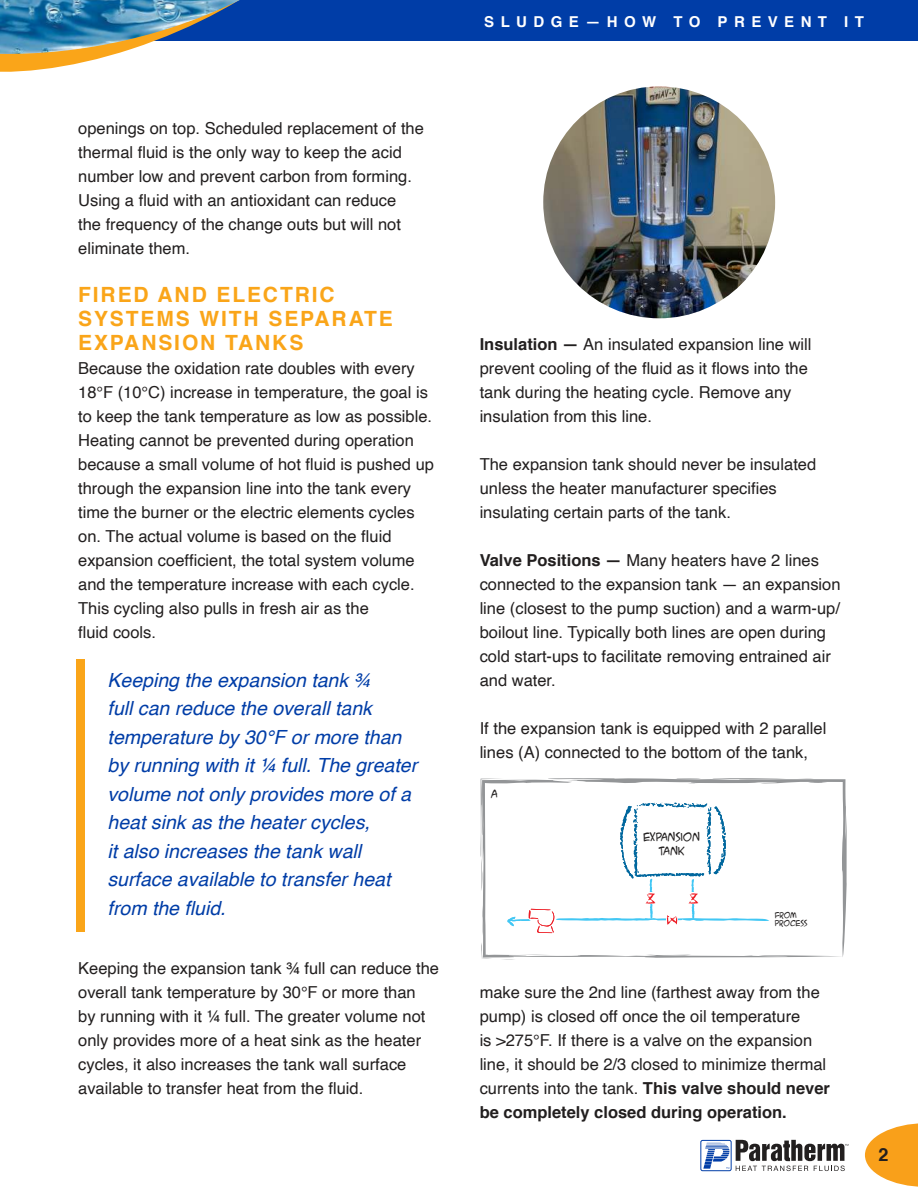
<style>
.page{position:relative;width:918px;height:1188px;background:#fff}
.page>*{position:absolute;margin:0;border:0;box-sizing:border-box;transform-origin:0 0}
.t1{font:700 21px/24px "Helvetica";letter-spacing:.09em;color:#faa519}
.t2{font:italic 19.5px/28.5px "Helvetica";color:#003da7}
.t3{font:700 18px "Helvetica";color:#221f1f}
.t4{font:16.5px/24px "Helvetica";color:#221f1f}
.t5{font:15.15px/14.2px "ACME Secret Agent BB";color:#221f1f;text-align:center}
.t6{font:700 15px "Helvetica";letter-spacing:.43em;color:#fff}
.t7{font:10.65px/7.9px "ACME Secret Agent BB";color:#221f1f}
.s1{font-weight:700}
</style>
<div class="page">
<div style="left:0;top:0;width:918px;height:40px;background:#003da7"></div>
<svg style="left:0;top:40px;width:358px;height:32px"></svg>
<img style="left:0;top:0;width:240px;height:54px">
<svg style="left:865px;top:1123px;width:53px;height:64px"></svg>
<div style="left:700px;top:1140px;width:32px;height:31px;border:1px solid #003da7;border-radius:2px"></div>
<svg style="left:736px;top:1140px;width:112px;height:31px"></svg>
<svg style="left:703px;top:1143px;width:26px;height:26px"></svg>
<div style="left:77px;top:659px;width:8px;height:272px;background:#faa519"></div>
<svg style="left:481px;top:942px;width:11px;height:17px"></svg>
<svg style="left:500px;top:954px;width:41px;height:6px"></svg>
<svg style="left:541px;top:778px;width:306px;height:179px"></svg>
<svg style="left:481px;top:778px;width:305px;height:155px"></svg>
<img style="left:543px;top:86px;width:232px;height:232px;border-radius:116px">
<p class="t4" style="left:78px;top:117px;width:347px">openings on top. Scheduled replacement of the thermal fluid is the only way to keep the acid number low and prevent carbon from forming.<br>Using a fluid with an antioxidant can reduce<br>the frequency of the change outs but will not eliminate them.</p>
<p class="t1" style="left:78px;top:284px;width:316px">FIRED AND ELECTRIC<br>SYSTEMS WITH SEPARATE<br>EXPANSION TANKS</p>
<p class="t4" style="left:78px;top:357px;width:357px">Because the oxidation rate doubles with every 18°F (10°C) increase in temperature, the goal is to keep the tank temperature as low as possible.<br>Heating cannot be prevented during operation because a small volume of hot fluid is pushed up through the expansion line into the tank every time the burner or the electric elements cycles on. The actual volume is based on the fluid expansion coefficient, the total system volume and the temperature increase with each cycle.<br>This cycling also pulls in fresh air as the<br>fluid cools.</p>
<p class="t2" style="left:108px;top:666px;width:311px">Keeping the expansion tank ¾<br>full can reduce the overall tank temperature by 30°F or more than by running with it ¼ full. The greater volume not only provides more of a heat sink as the heater cycles,<br>it also increases the tank wall surface available to transfer heat from the fluid.</p>
<p class="t4" style="left:78px;top:957px;width:362px">Keeping the expansion tank ¾ full can reduce the overall tank temperature by 30°F or more than<br>by running with it ¼ full. The greater volume not only provides more of a heat sink as the heater cycles, it also increases the tank wall surface available to transfer heat from the fluid.</p>
<p class="t6" style="left:484px;top:16px;width:381px">SLUDGE—HOW TO PREVENT IT</p>
<p class="t4" style="left:480px;top:333px;width:333px"><span class="s1">Insulation —</span> An insulated expansion line will prevent cooling of the fluid as it flows into the tank during the heating cycle. Remove any insulation from this line.</p>
<p class="t4" style="left:480px;top:453px;width:338px">The expansion tank should never be insulated unless the heater manufacturer specifies insulating certain parts of the tank.</p>
<p class="t4" style="left:480px;top:549px;width:362px"><span class="s1">Valve Positions —</span> Many heaters have 2 lines connected to the expansion tank — an expansion line (closest to the pump suction) and a warm-up/ boilout line. Typically both lines are open during cold start-ups to facilitate removing entrained air and water.</p>
<p class="t4" style="left:480px;top:717px;width:348px">If the expansion tank is equipped with 2 parallel lines (A) connected to the bottom of the tank,</p>
<p class="t5" style="left:491px;top:787px;width:8px">A</p>
<p class="t5" style="left:643px;top:829px;width:58px">EXPANSION<br>TANK</p>
<p class="t7" style="left:775px;top:911px;width:34px">FROM<br>PROCESS</p>
<p class="t4" style="left:480px;top:981px;width:352px">make sure the 2nd line (farthest away from the pump) is closed off once the oil temperature<br>is &gt;275°F. If there is a valve on the expansion line, it should be 2/3 closed to minimize thermal currents into the tank. <span class="s1">This valve should never be completely closed during operation.</span></p>
<p class="t3" style="left:878px;top:1148px;width:12px">2</p>
</div>
